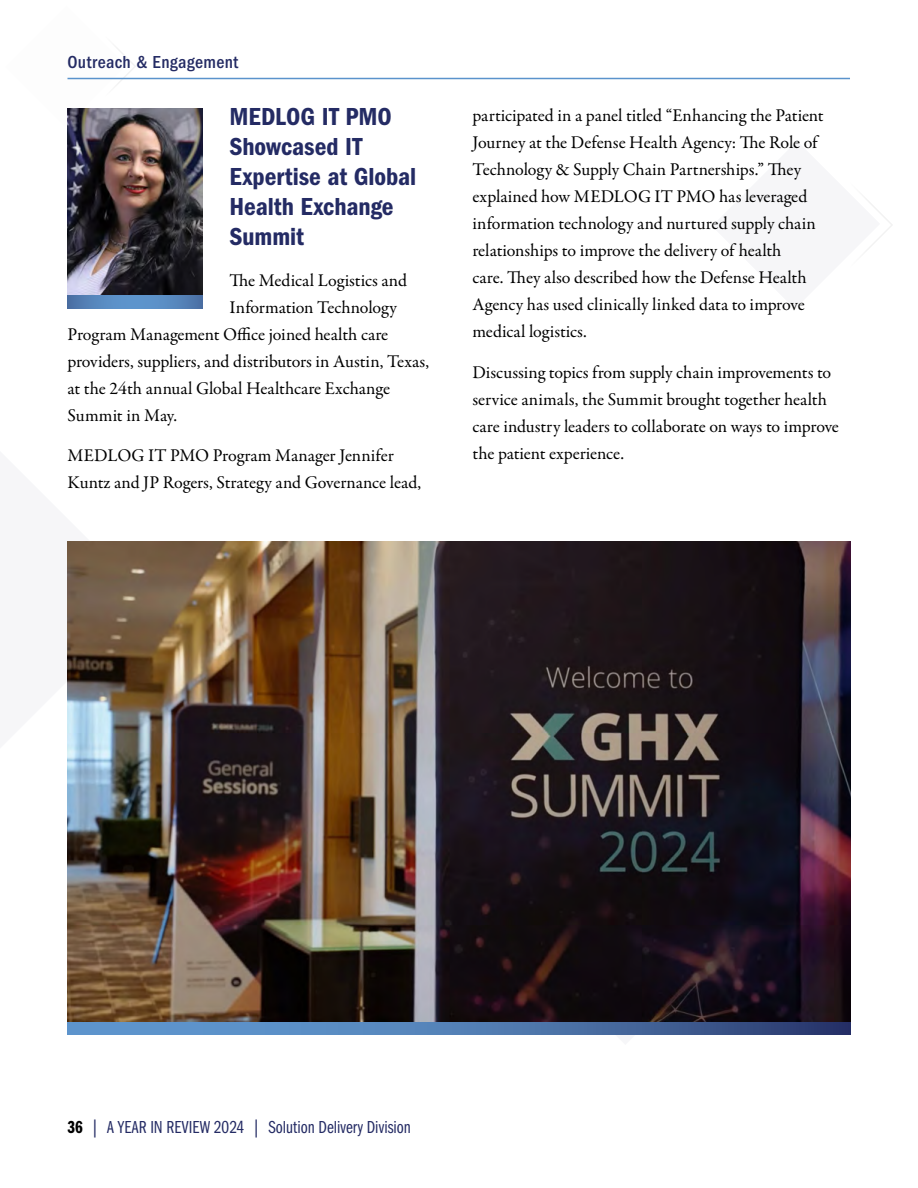
<style>
.page{position:relative;width:918px;height:1188px;background:#fff}
.page>*{position:absolute;margin:0;border:0;box-sizing:border-box;transform-origin:0 0}
.Sin_Column_Article_Headings_for_TOC_copy{font:25.5px/30px "Franklin Gothic LT Pro Cn Dm";color:#242b64}
.Main_Copy_1{font:18px/27px "Garamond Premr Pro";letter-spacing:-.005em;color:#000}
.t1{font:18px "Franklin Gothic LT Pro Bk Cm";color:#242b64}
.t2{font:500 condensed 18px "Franklin Gothic LT Pro";letter-spacing:.02em;color:#242b64}
.s1{font-family:"Franklin Gothic LT Pro Dm Cm";color:#000}
</style>
<div class="page">
<svg style="left:67px;top:541px;width:1px;height:208px"></svg>
<svg style="left:67px;top:47px;width:70px;height:81px"></svg>
<hr style="left:68px;top:78px;width:782px;height:1px;background:#5a93cc">
<svg style="left:68px;top:1021px;width:782px;height:14px;background:#4a6fa1"></svg>
<img style="left:68px;top:108px;width:134px;height:187px">
<img style="left:68px;top:541px;width:782px;height:480px">
<svg style="left:68px;top:295px;width:134px;height:14px;background:#5787bd"></svg>
<p class="t2" style="left:68px;top:51px;width:172px">Outreach &amp; Engagement</p>
<h1 class="Sin_Column_Article_Headings_for_TOC_copy" style="left:230px;top:102px;width:188px">MEDLOG IT PMO<br>Showcased IT<br>Expertise at Global<br>Health Exchange<br>Summit</h1>
<p class="Main_Copy_1" style="left:230px;top:267px;width:179px">The Medical Logistics and</p>
<p class="Main_Copy_1" style="left:230px;top:294px;width:169px">Information Technology</p>
<p class="Main_Copy_1" style="left:68px;top:321px;width:322px">Program Management Office joined health care</p>
<p class="Main_Copy_1" style="left:68px;top:348px;width:363px">providers, suppliers, and distributors in Austin, Texas,</p>
<p class="Main_Copy_1" style="left:68px;top:375px;width:324px">at the 24th annual Global Healthcare Exchange</p>
<p class="Main_Copy_1" style="left:68px;top:402px;width:111px">Summit in May.</p>
<p class="Main_Copy_1" style="left:68px;top:443px;width:355px">MEDLOG IT PMO Program Manager Jennifer<br>Kuntz and JP Rogers, Strategy and Governance lead,</p>
<p class="Main_Copy_1" style="left:472px;top:102px;width:353px">participated in a panel titled “Enhancing the Patient Journey at the Defense Health Agency: The Role of Technology &amp; Supply Chain Partnerships.” They explained how MEDLOG IT PMO has leveraged information technology and nurtured supply chain relationships to improve the delivery of health<br>care. They also described how the Defense Health Agency has used clinically linked data to improve medical logistics.</p>
<p class="Main_Copy_1" style="left:472px;top:359px;width:368px">Discussing topics from supply chain improvements to service animals, the Summit brought together health care industry leaders to collaborate on ways to improve the patient experience.</p>
<p class="t1" style="left:68px;top:1117px;width:345px"><span class="s1">36</span> | A YEAR IN REVIEW 2024 | Solution Delivery Division</p>
</div>
